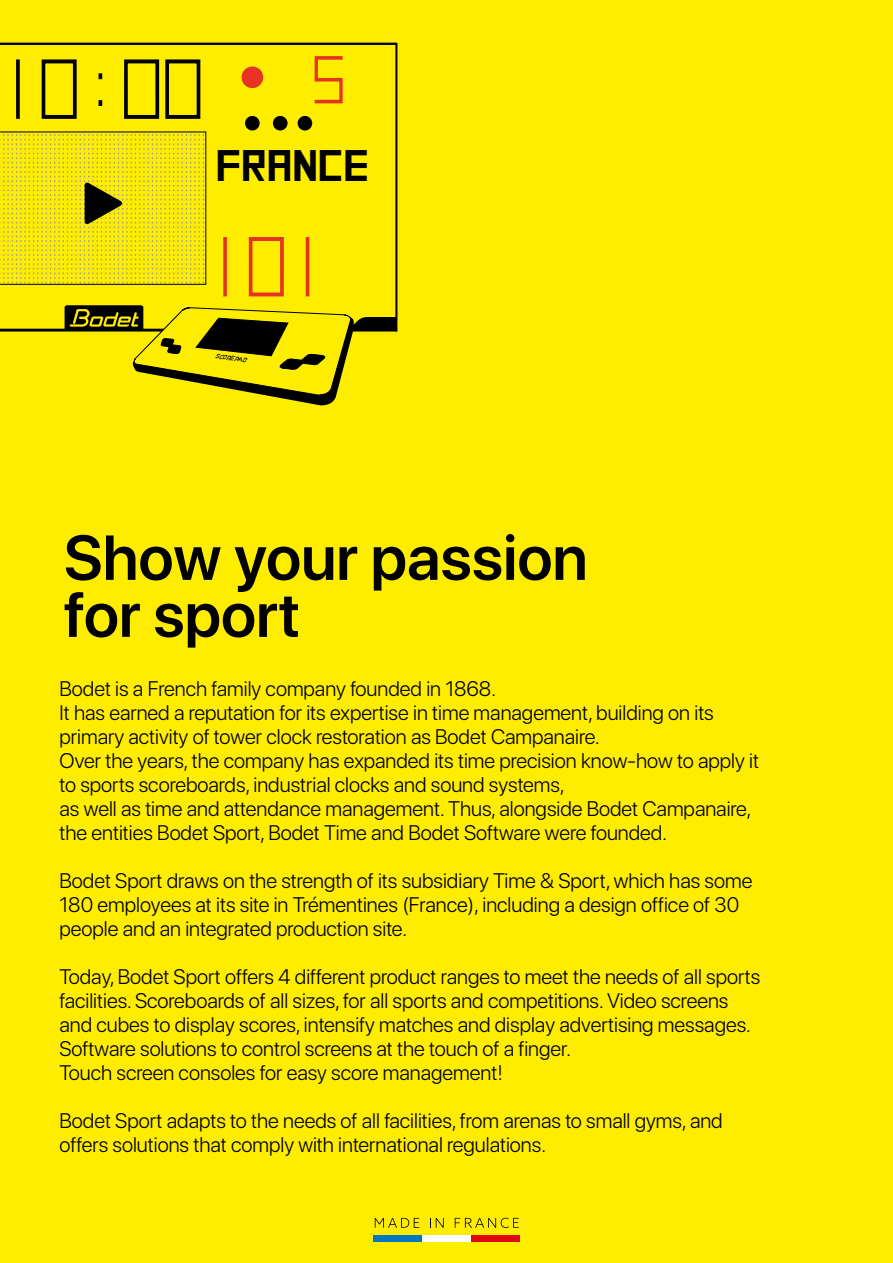
<style>
.page{position:relative;width:893px;height:1263px;background:#ffed00}
.page>*{position:absolute;margin:0;border:0;box-sizing:border-box;transform-origin:0 0}
.t1{font:600 63px/57px "SF Pro Display";color:#000}
.t2{font:44.1px "Square Font";color:#000}
.t3{font:300 21px/24px "SF Pro Display";color:#000}
.t4{font:italic 7.2px "Fluo";color:#000;scale:1.13 1}
</style>
<div class="page">
<svg style="left:0;top:42px;width:398px;height:289px"></svg>
<svg style="left:0;top:305px;width:396px;height:100px"></svg>
<svg style="left:375px;top:1218px;width:44px;height:10px"></svg>
<svg style="left:430px;top:1218px;width:14px;height:10px"></svg>
<svg style="left:455px;top:1218px;width:64px;height:10px"></svg>
<div style="left:422px;top:1235px;width:49px;height:7px;background:#fff"></div>
<div style="left:374px;top:1235px;width:48px;height:7px;background:#0077c0"></div>
<div style="left:471px;top:1235px;width:48px;height:7px;background:#e30613"></div>
<h2 class="t2" style="left:216px;top:144px;width:155px">FRANCE</h2>
<p class="t4" style="left:216px;top:352px;width:29px;rotate:7deg">SCOREPAD</p>
<h1 class="t1" style="left:64px;top:530px;width:525px">Show your passion for sport</h1>
<p class="t3" style="left:60px;top:677px;width:701px">Bodet is a French family company founded in 1868.<br>It has earned a reputation for its expertise in time management, building on its primary activity of tower clock restoration as Bodet Campanaire.<br>Over the years, the company has expanded its time precision know-how to apply it to sports scoreboards, industrial clocks and sound systems,<br>as well as time and attendance management. Thus, alongside Bodet Campanaire, the entities Bodet Sport, Bodet Time and Bodet Software were founded.</p>
<p class="t3" style="left:60px;top:869px;width:694px">Bodet Sport draws on the strength of its subsidiary Time &amp; Sport, which has some<br>180 employees at its site in Trémentines (France), including a design office of 30 people and an integrated production site.</p>
<p class="t3" style="left:60px;top:965px;width:702px">Today, Bodet Sport offers 4 different product ranges to meet the needs of all sports facilities. Scoreboards of all sizes, for all sports and competitions. Video screens and cubes to display scores, intensify matches and display advertising messages.<br>Software solutions to control screens at the touch of a finger.<br>Touch screen consoles for easy score management!</p>
<p class="t3" style="left:60px;top:1109px;width:665px">Bodet Sport adapts to the needs of all facilities, from arenas to small gyms, and offers solutions that comply with international regulations.</p>
</div>
